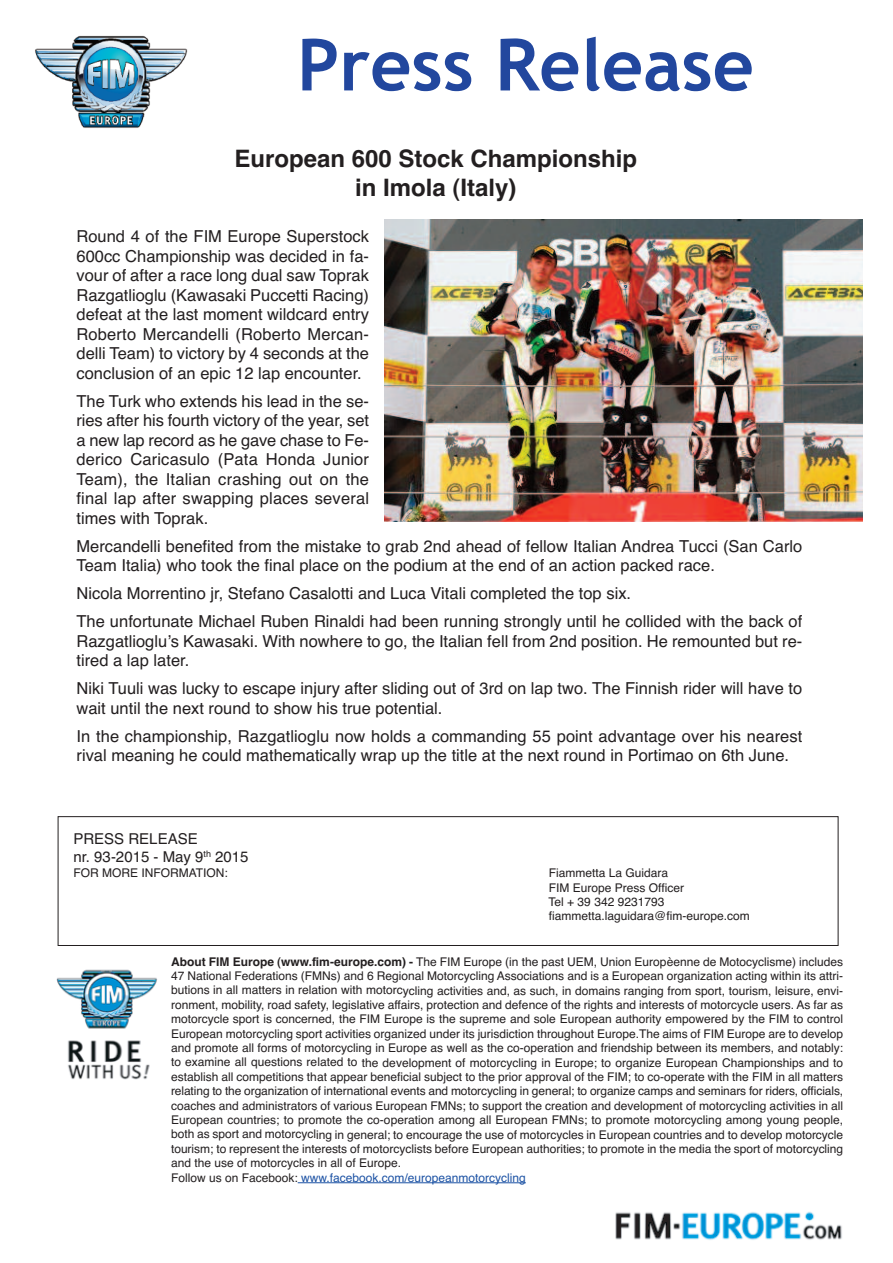
<style>
.page{position:relative;width:893px;height:1263px;background:#fff}
.page>*{position:absolute;margin:0;border:0;box-sizing:border-box;transform-origin:0 0}
.t1{font:700 72px "Trebuchet MS";color:#22479e}
.t2{font:700 24px/28.8px "Helvetica";color:#231f20;text-align:center}
.t3{font:16.5px/19.5px "Helvetica";color:#231f20}
.t4{font:15px/18px "Helvetica";color:#231f20}
.t5{font:12px/14.4px "Helvetica";color:#231f20}
.s1{font-weight:700}
.s2{color:#1c52a4}
</style>
<div class="page">
<img style="left:35px;top:35px;width:153px;height:93px">
<img style="left:615px;top:1211px;width:227px;height:29px">
<div style="left:58px;top:816px;width:780px;height:130px;border:1px solid #231f20"></div>
<hr style="left:298px;top:1182px;width:228px;height:1px;background:#1c52a4">
<img style="left:56px;top:969px;width:101px;height:60px">
<img style="left:68px;top:1040px;width:82px;height:40px">
<img style="left:384px;top:220px;width:478px;height:302px">
<h1 class="t1" style="left:297px;top:24px;width:458px">Press Release</h1>
<h2 class="t2" style="left:234px;top:145px;width:404px">European 600 Stock Championship in Imola (Italy)</h2>
<p class="t3" style="left:77px;top:227px;width:294px;text-align:justify">Round 4 of the FIM Europe Superstock 600cc Championship was decided in fa&shy;vour of after a race long dual saw Toprak Razgatlioglu (Kawasaki Puccetti Racing) defeat at the last moment wildcard entry Roberto Mercandelli (Roberto Mercan&shy;delli Team) to victory by 4 seconds at the conclusion of an epic 12 lap encounter.</p>
<p class="t3" style="left:77px;top:391px;width:294px;text-align:justify">The Turk who extends his lead in the se&shy;ries after his fourth victory of the year, set a new lap record as he gave chase to Fe&shy;derico Caricasulo (Pata Honda Junior Team), the Italian crashing out on the final lap after swapping places several times with Toprak.</p>
<h3 class="t3" style="left:77px;top:536px;width:727px">Mercandelli benefited from the mistake to grab 2nd ahead of fellow Italian Andrea Tucci (San Carlo<br>Team Italia) who took the final place on the podium at the end of an action packed race.</h3>
<h3 class="t3" style="left:77px;top:580px;width:727px;line-height:28px">Nicola Morrentino jr, Stefano Casalotti and Luca Vitali completed the top six.<br>The unfortunate Michael Ruben Rinaldi had been running strongly until he collided with the back of</h3>
<h3 class="t3" style="left:77px;top:631px;width:727px">Razgatlioglu’s Kawasaki. With nowhere to go, the Italian fell from 2nd position. He remounted but re&shy;tired a lap later.</h3>
<h3 class="t3" style="left:77px;top:679px;width:727px">Niki Tuuli was lucky to escape injury after sliding out of 3rd on lap two. The Finnish rider will have to wait until the next round to show his true potential.</h3>
<h3 class="t3" style="left:77px;top:726px;width:727px">In the championship, Razgatlioglu now holds a commanding 55 point advantage over his nearest rival meaning he could mathematically wrap up the title at the next round in Portimao on 6th June.</h3>
<p class="t4" style="left:73px;top:829px;width:177px">PRESS RELEASE<br>nr. 93-2015 - May 9<sup>th</sup> 2015</p>
<p class="t5" style="left:73px;top:866px;width:156px">FOR MORE INFORMATION:</p>
<p class="t5" style="left:549px;top:866px;width:203px">Fiammetta La Guidara<br>FIM Europe Press Officer<br>Tel + 39 342 9231793 fiammetta.laguidara@fim-europe.com</p>
<p class="t5" style="left:171px;top:954px;width:674px"><span class="s1">About FIM Europe (www.fim-europe.com) -</span> The FIM Europe (in the past UEM, Union Europèenne de Motocyclisme) includes 47 National Federations (FMNs) and 6 Regional Motorcycling Associations and is a European organization acting within its attri&shy;butions in all matters in relation with motorcycling activities and, as such, in domains ranging from sport, tourism, leisure, envi&shy;ronment, mobility, road safety, legislative affairs, protection and defence of the rights and interests of motorcycle users. As far as motorcycle sport is concerned, the FIM Europe is the supreme and sole European authority empowered by the FIM to control European motorcycling sport activities organized under its jurisdiction throughout Europe.The aims of FIM Europe are to develop and promote all forms of motorcycling in Europe as well as the co-operation and friendship between its members, and notably: to examine all questions related to the development of motorcycling in Europe; to organize European Championships and to establish all competitions that appear beneficial subject to the prior approval of the FIM; to co-operate with the FIM in all matters relating to the organization of international events and motorcycling in general; to organize camps and seminars for riders, officials, coaches and administrators of various European FMNs; to support the creation and development of motorcycling activities in all European countries; to promote the co-operation among all European FMNs; to promote motorcycling among young people, both as sport and motorcycling in general; to encourage the use of motorcycles in European countries and to develop motorcycle tourism; to represent the interests of motorcyclists before European authorities; to promote in the media the sport of motorcycling and the use of motorcycles in all of Europe.<br>Follow us on Facebook: <span class="s2">www.facebook.com/europeanmotorcycling</span></p>
</div>
